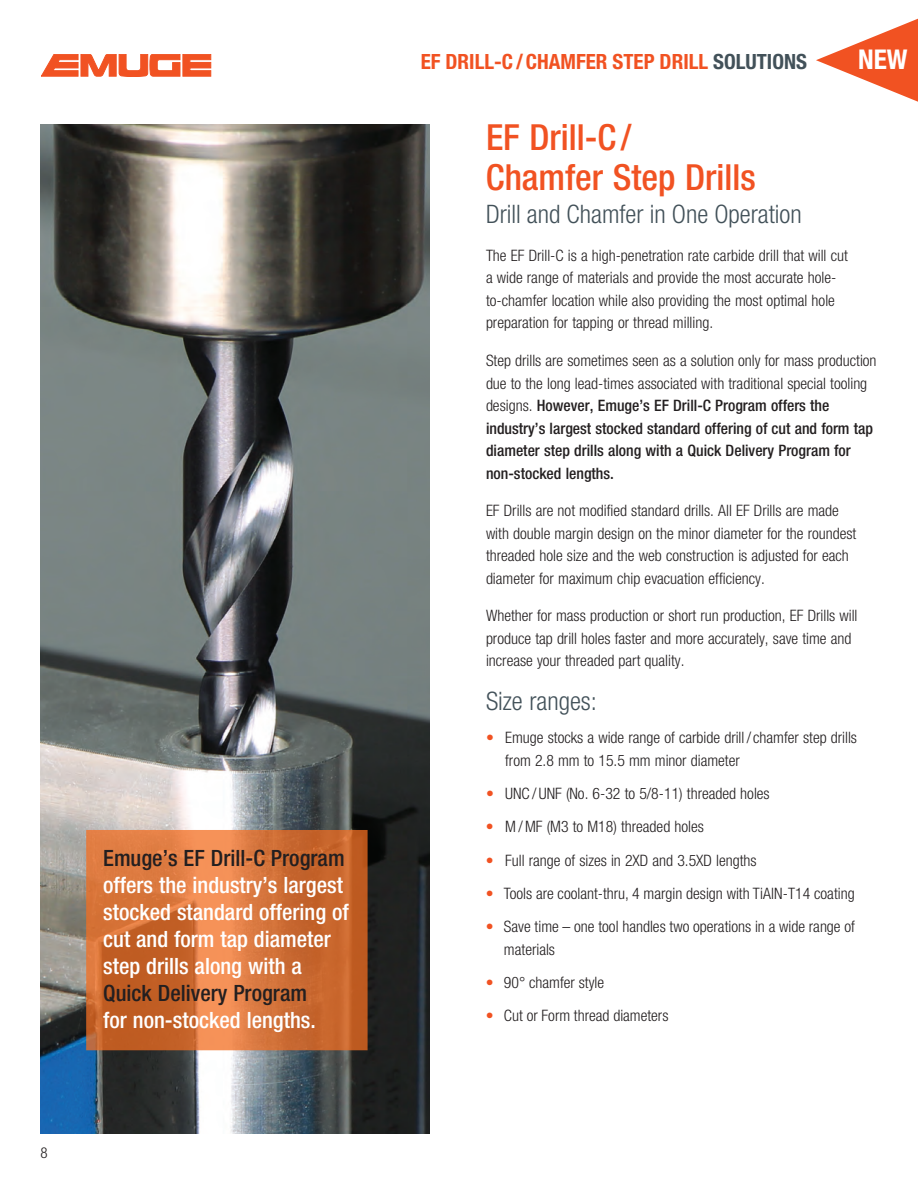
<style>
.page{position:relative;width:918px;height:1188px;background:#fff}
.page>*{position:absolute;margin:0;border:0;box-sizing:border-box;transform-origin:0 0}
.t1{font:500 condensed 36px/40.5px "Helvetica Neue LT Pro";color:#f15222}
.t2{font:700 condensed 27.3px "Helvetica Neue LT Pro";color:#fff}
.t3{font:300 condensed 25.5px "Helvetica Neue LT Pro";color:#425159}
.t4{font:500 condensed 22.5px/27px "Helvetica Neue LT Pro";color:#fff}
.t5{font:500 condensed 22.5px "Helvetica Neue LT Pro";color:#231f20}
.t6{font:700 condensed 21px "Helvetica Neue LT Pro";color:#f15222}
.t7{font:300 condensed 15.75px/22.5px "Helvetica Neue LT Pro";color:#231f20}
.t8{font:500 condensed 15.75px/22.5px "Helvetica Neue LT Pro";color:#231f20}
.t9{font:300 condensed 15px "Helvetica Neue LT Pro";color:#231f20}
.s1{color:#425159}
.s2{font-weight:300}
.s3{color:#f15222}
</style>
<div class="page">
<svg style="left:41px;top:54px;width:170px;height:22px"></svg>
<svg style="left:816px;top:19px;width:102px;height:83px"></svg>
<img style="left:40px;top:124px;width:390px;height:1010px">
<svg style="left:86px;top:830px;width:282px;height:220px;background:#d37138"></svg>
<p class="t9" style="left:40px;top:1144px;width:9px">8</p>
<h3 class="t5" style="left:103px;top:845px;width:243px">Emuge’s EF Drill-C Program</h3>
<h3 class="t4" style="left:103px;top:872px;width:247px">offers the industry’s largest stocked standard offering of cut and form tap diameter step drills along with a</h3>
<h3 class="t5" style="left:103px;top:980px;width:205px">Quick Delivery Program</h3>
<h3 class="t4" style="left:103px;top:1007px;width:214px">for non-stocked lengths.</h3>
<h3 class="t6" style="left:421px;top:49px;width:388px">EF DRILL-C / CHAMFER STEP DRILL <span class="s1">SOLUTIONS</span></h3>
<h2 class="t2" style="left:858px;top:44px;width:51px">NEW</h2>
<h1 class="t1" style="left:486px;top:117px;width:271px">EF Drill-C /<br>Chamfer Step Drills</h1>
<h3 class="t3" style="left:486px;top:200px;width:317px">Drill and Chamfer in One Operation</h3>
<p class="t7" style="left:486px;top:244px;width:363px">The EF Drill-C is a high-penetration rate carbide drill that will cut a wide range of materials and provide the most accurate hole&shy;to-chamfer location while also providing the most optimal hole preparation for tapping or thread milling.</p>
<p class="t8" style="left:486px;top:349px;width:392px"><span class="s2">Step drills are sometimes seen as a solution only for mass production due to the long lead-times associated with traditional special tooling designs.</span> However, Emuge’s EF Drill-C Program offers the industry’s largest stocked standard offering of cut and form tap diameter step drills along with a Quick Delivery Program for non-stocked lengths.</p>
<p class="t7" style="left:486px;top:499px;width:372px">EF Drills are not modified standard drills. All EF Drills are made with double margin design on the minor diameter for the roundest threaded hole size and the web construction is adjusted for each diameter for maximum chip evacuation efficiency.</p>
<p class="t7" style="left:486px;top:604px;width:373px">Whether for mass production or short run production, EF Drills will produce tap drill holes faster and more accurately, save time and increase your threaded part quality.</p>
<h3 class="t3" style="left:486px;top:686px;width:113px">Size ranges:</h3>
<p class="t7" style="left:505px;top:726px;width:353px;text-indent:-19px"><span class="s3">•</span> Emuge stocks a wide range of carbide drill / chamfer step drills from 2.8 mm to 15.5 mm minor diameter</p>
<p class="t7" style="left:486px;top:782px;width:285px"><span class="s3">•</span> UNC / UNF (No. 6-32 to 5/8-11) threaded holes</p>
<p class="t7" style="left:486px;top:815px;width:219px"><span class="s3">•</span> M/MF (M3 to M18) threaded holes</p>
<p class="t7" style="left:486px;top:849px;width:272px"><span class="s3">•</span> Full range of sizes in 2XD and 3.5XD lengths</p>
<p class="t7" style="left:486px;top:882px;width:370px"><span class="s3">•</span> Tools are coolant-thru, 4 margin design with TiAlN-T14 coating</p>
<p class="t7" style="left:504px;top:915px;width:352px;text-indent:-18px"><span class="s3">•</span> Save time – one tool handles two operations in a wide range of materials</p>
<p class="t7" style="left:486px;top:971px;width:120px"><span class="s3">•</span> 90° chamfer style</p>
<p class="t7" style="left:486px;top:1004px;width:184px"><span class="s3">•</span> Cut or Form thread diameters</p>
</div>
